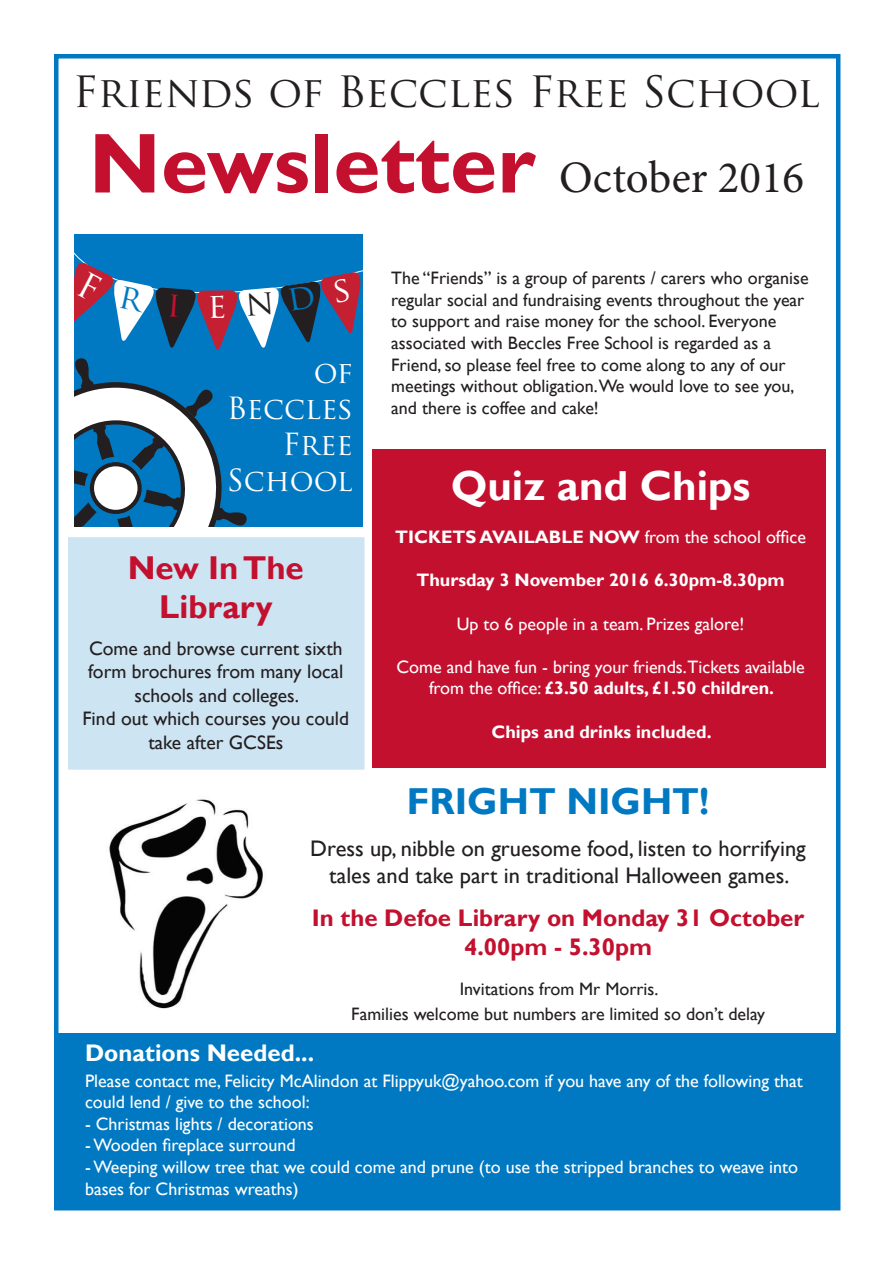
<style>
.page{position:relative;width:893px;height:1263px;background:#fff}
.page>*{position:absolute;margin:0;border:0;box-sizing:border-box;transform-origin:0 0}
.t1{font:45px "Minion Pro";color:#231f20}
.t2{font:42px "Trajan Pro";color:#231f20}
.t3{font:700 42px "Gill Sans";color:#fff}
.t4{font:700 37.5px "Gill Sans";color:#0079c2}
.t5{font:700 33px/39.6px "Gill Sans";color:#c3102f;text-align:center}
.t6{font:29.7px/35.7px "Trajan Pro";color:#fff;text-align:right}
.t7{font:700 24px/28.8px "Gill Sans";color:#c3102f;text-align:center}
.t8{font:700 24px "Gill Sans";color:#fff}
.t9{font:22.5px/27px "Gill Sans";color:#231f20;text-align:center}
.t10{font:19.5px/23.4px "Gill Sans";color:#231f20;text-align:center}
.t11{font:18px/21.6px "Gill Sans";color:#fff}
.t12{font:18px/21.6px "Gill Sans";color:#231f20}
.t13{font:700 18px "Gill Sans";color:#fff}
.s1{font-family:"Gill Sans";font-weight:700;font-size:85.5px;color:#c3102f}
.s2{font-weight:400}
.s3{font-weight:700}
</style>
<div class="page">
<div style="left:54px;top:54px;width:786px;height:1156px;border:4px solid #0079c2"></div>
<div style="left:68px;top:537px;width:297px;height:233px;background:#cde4f3"></div>
<div style="left:58px;top:1033px;width:778px;height:173px;background:#0079c2"></div>
<div style="left:74px;top:234px;width:289px;height:292px;background:#0079c2"></div>
<svg style="left:74px;top:358px;width:173px;height:168px"></svg>
<div style="left:85px;top:457px;width:62px;height:62px;background:#0079c2;border-radius:50%"></div>
<div style="left:90px;top:462px;width:52px;height:52px;background:#231f20;border-radius:50%"></div>
<div style="left:94px;top:466px;width:44px;height:44px;background:#fff;border-radius:50%"></div>
<div style="left:372px;top:449px;width:454px;height:319px;background:#c3102f"></div>
<img style="left:109px;top:799px;width:154px;height:210px">
<svg style="left:74px;top:252px;width:289px;height:98px"></svg>
<h2 class="t2" style="left:73px;top:65px;width:749px">Friends of Beccles Free School</h2>
<h1 class="t1" style="left:89px;top:148px;width:717px"><span class="s1">Newsletter</span> October 2016</h1>
<h3 class="t6" style="left:227px;top:355px;width:128px">of<br>Beccles<br>Free<br>School</h3>
<h3 class="t5" style="left:128px;top:549px;width:178px">New In The<br>Library</h3>
<p class="t10" style="left:82px;top:637px;width:268px">Come and browse current sixth form brochures from many local schools and colleges.<br>Find out which courses you could take after GCSEs</p>
<p class="t12" style="left:391px;top:268px;width:419px">The “Friends” is a group of parents / carers who organise regular social and fundraising events throughout the year to support and raise money for the school. Everyone associated with Beccles Free School is regarded as a Friend, so please feel free to come along to any of our meetings without obligation.We would love to see you, and there is coffee and cake!</p>
<h2 class="t3" style="left:451px;top:461px;width:301px">Quiz and Chips</h2>
<p class="t13" style="left:395px;top:526px;width:412px">TICKETS AVAILABLE NOW <span class="s2">from the school office</span></p>
<p class="t13" style="left:416px;top:569px;width:370px">Thursday 3 November 2016 6.30pm-8.30pm</p>
<p class="t11" style="left:457px;top:613px;width:289px">Up to 6 people in a team. Prizes galore!</p>
<p class="t11" style="left:397px;top:656px;width:410px;text-align:center">Come and have fun - bring your friends.Tickets available from the office: <span class="s3">£3.50 adults, £1.50 children.</span></p>
<p class="t13" style="left:491px;top:721px;width:222px">Chips and drinks included.</p>
<h3 class="t4" style="left:407px;top:779px;width:304px">FRIGHT NIGHT!</h3>
<p class="t9" style="left:310px;top:835px;width:497px">Dress up, nibble on gruesome food, listen to horrifying tales and take part in traditional Halloween games.</p>
<h3 class="t7" style="left:312px;top:904px;width:494px">In the Defoe Library on Monday 31 October<br>4.00pm - 5.30pm</h3>
<p class="t12" style="left:351px;top:977px;width:415px;line-height:25.2px;text-align:center">Invitations from Mr Morris.<br>Families welcome but numbers are limited so don’t delay</p>
<h3 class="t8" style="left:85px;top:1038px;width:231px">Donations Needed...</h3>
<p class="t11" style="left:85px;top:1070px;width:719px">Please contact me, Felicity McAlindon at Flippyuk@yahoo.com if you have any of the following that could lend / give to the school:</p>
<p class="t11" style="left:85px;top:1113px;width:230px">- Christmas lights / decorations</p>
<p class="t11" style="left:85px;top:1135px;width:212px">- Wooden fireplace surround</p>
<p class="t11" style="left:85px;top:1156px;width:714px">- Weeping willow tree that we could come and prune (to use the stripped branches to weave into bases for Christmas wreaths)</p>
</div>
